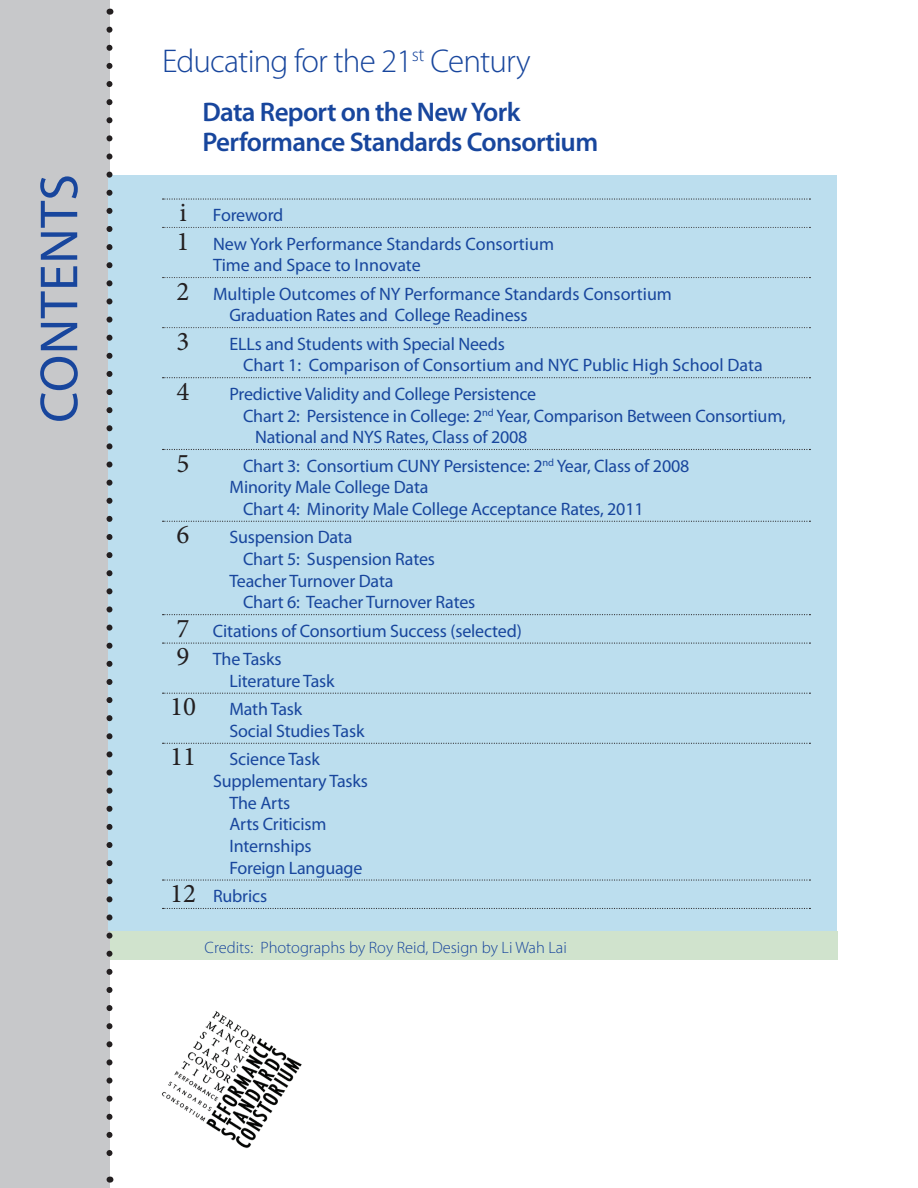
<style>
.page{position:relative;width:918px;height:1188px;background:#fff}
.page>*{position:absolute;margin:0;border:0;box-sizing:border-box;transform-origin:0 0}
.t1{font:54px "Myriad Pro";letter-spacing:.01em;color:#18469d}
.t2{font:300 33px "Myriad Pro";letter-spacing:-.025em;color:#18469d}
.t3{font:600 27px/30px "Myriad Pro";letter-spacing:-.025em;color:#18469d}
.t4{font:27px "Minion Pro";color:#231f20}
.t5{font:18px/21.6px "Myriad Pro";letter-spacing:-.01em;color:#18469d}
.t6{font:300 16.5px "Myriad Pro";color:#18469d}
.s1{font-family:"Minion Pro";font-size:27px;color:#231f20}
.s2{font-family:"Myriad Pro";font-size:18px;color:#18469d}
</style>
<div class="page">
<div style="left:0;top:0;width:110px;height:1188px;background:#c7c8ca"></div>
<div style="left:108px;top:176px;width:729px;height:756px;background:#bcdeee"></div>
<svg style="left:163px;top:198px;width:647px;height:2px"></svg>
<svg style="left:163px;top:227px;width:647px;height:1px"></svg>
<svg style="left:163px;top:277px;width:647px;height:1px"></svg>
<svg style="left:163px;top:327px;width:647px;height:1px"></svg>
<svg style="left:163px;top:377px;width:647px;height:1px"></svg>
<svg style="left:163px;top:449px;width:647px;height:1px"></svg>
<svg style="left:163px;top:521px;width:647px;height:1px"></svg>
<svg style="left:163px;top:614px;width:647px;height:1px"></svg>
<svg style="left:163px;top:643px;width:647px;height:1px"></svg>
<svg style="left:163px;top:693px;width:647px;height:1px"></svg>
<svg style="left:163px;top:743px;width:647px;height:1px"></svg>
<svg style="left:163px;top:879px;width:647px;height:2px"></svg>
<svg style="left:163px;top:908px;width:647px;height:1px"></svg>
<img style="left:162px;top:1011px;width:140px;height:137px">
<div style="left:110px;top:932px;width:728px;height:28px;background:#d0e3cd"></div>
<svg style="left:106px;top:30px;width:6px;height:1126px"></svg>
<h1 class="t1" style="left:26px;top:423px;width:250px;rotate:-90deg">Contents</h1>
<h2 class="t2" style="left:162px;top:41px;width:370px">Educating for the 21<sup>st</sup> Century</h2>
<h3 class="t3" style="left:202px;top:96px;width:397px">Data Report on the New York<br>Performance Standards Consortium</h3>
<p class="t5" style="left:177px;top:201px;width:379px;line-height:28.3px"><span class="s1">i</span> Foreword<br><span class="s1">1</span> New York Performance Standards Consortium</p>
<p class="t5" style="left:162px;top:254px;width:21px">T</p>
<p class="t5" style="left:177px;top:251px;width:497px;line-height:28.3px;text-indent:45px">ime and Space to Innovate<br><span class="s1">2</span> Multiple Outcomes of NY Performance Standards Consortium</p>
<p class="t5" style="left:230px;top:304px;width:300px">Graduation Rates and College Readiness</p>
<h3 class="t4" style="left:177px;top:323px;width:14px">3</h3>
<p class="t5" style="left:243px;top:333px;width:521px;text-indent:-14px">ELLs and Students with Special Needs<br>Chart 1: Comparison of Consortium and NYC Public High School Data</p>
<h3 class="t4" style="left:177px;top:373px;width:14px">4</h3>
<p class="t5" style="left:243px;top:383px;width:544px;text-indent:-14px">Predictive Validity and College Persistence<br>Chart 2: Persistence in College: 2<sup>nd</sup> Year, Comparison Between Consortium,</p>
<p class="t5" style="left:162px;top:426px;width:19px">N</p>
<p class="t5" style="left:267px;top:426px;width:262px">ational and NYS Rates, Class of 2008</p>
<h3 class="t4" style="left:177px;top:445px;width:14px">5</h3>
<p class="t5" style="left:243px;top:455px;width:448px">Chart 3: Consortium CUNY Persistence: 2<sup>nd</sup> Year, Class of 2008</p>
<p class="t5" style="left:230px;top:476px;width:200px">Minority Male College Data</p>
<p class="t5" style="left:243px;top:498px;width:402px">Chart 4: Minority Male College Acceptance Rates, 2011</p>
<h3 class="t4" style="left:177px;top:517px;width:30px">6 <span class="s2">S</span></h3>
<p class="t5" style="left:238px;top:526px;width:116px">uspension Data</p>
<p class="t5" style="left:243px;top:548px;width:193px">Chart 5: Suspension Rates</p>
<p class="t5" style="left:230px;top:570px;width:165px">Teacher Turnover Data</p>
<p class="t5" style="left:243px;top:591px;width:234px">Chart 6: Teacher Turnover Rates</p>
<p class="t5" style="left:177px;top:616px;width:347px;line-height:28.3px"><span class="s1">7</span> Citations of Consortium Success (selected)<br><span class="s1">9</span> The Tasks</p>
<p class="t5" style="left:170px;top:666px;width:166px;line-height:28.3px;text-indent:59px">Literature Task<br><span class="s1">10</span> Math Task</p>
<p class="t5" style="left:162px;top:720px;width:20px">S</p>
<p class="t5" style="left:238px;top:720px;width:128px">ocial Studies Task</p>
<h3 class="t4" style="left:170px;top:739px;width:41px">11 <span class="s2">S</span></h3>
<p class="t5" style="left:238px;top:748px;width:83px">cience Task</p>
<p class="t5" style="left:162px;top:770px;width:21px">S</p>
<p class="t5" style="left:222px;top:770px;width:148px">upplementary Tasks</p>
<p class="t5" style="left:162px;top:792px;width:21px">T</p>
<p class="t5" style="left:229px;top:792px;width:134px;text-indent:9px">he Arts<br>Arts Criticism<br>Internships<br>Foreign Language</p>
<p class="t5" style="left:170px;top:885px;width:98px"><span class="s1">12</span> Rubrics</p>
<p class="t6" style="left:205px;top:937px;width:364px">Credits: Photographs by Roy Reid, Design by Li Wah Lai</p>
</div>
